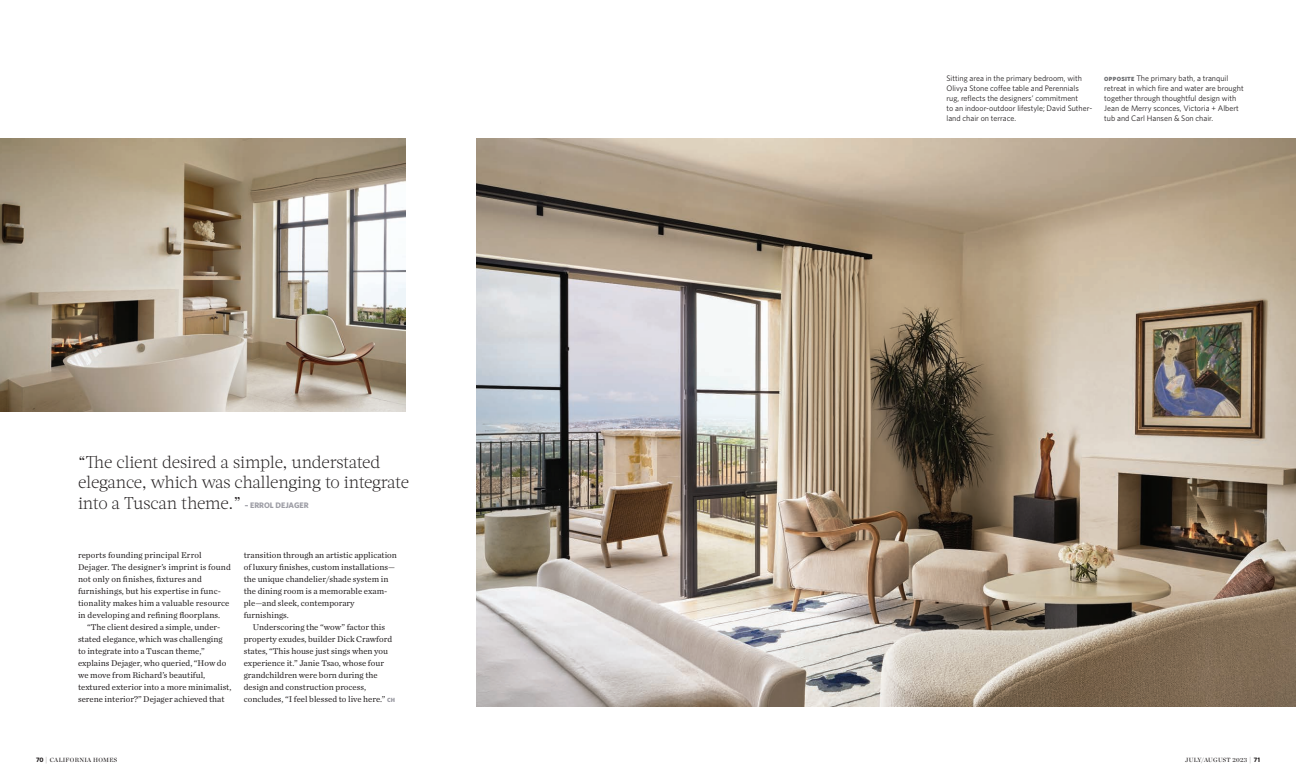
<style>
.page{position:relative;width:1296px;height:783px;background:#fff}
.page>*{position:absolute;margin:0;border:0;box-sizing:border-box;transform-origin:0 0}
.t1{font:300 17px/20.4px "Acta";letter-spacing:-.02em;color:#231f20}
.body_rag{font:8.8px/12px "Chronicle Text G1";color:#231f20}
.caption_black{font:8px/10px "Whitney";color:#231f20}
.t2{font:6px "Chronicle Display Semi";letter-spacing:.05em;color:#231f20}
.s1{font-family:"Whitney";font-weight:700;font-size:8px;color:#9d9da5}
.s2{font-family:"Whitney";font-weight:900;font-size:6px;color:#9d9da5}
.s3{font-weight:900;font-size:6px;color:#6c6d70}
.s4{font-family:"Whitney";font-weight:700;font-size:6.5px}
.s5{font-family:"Chronicle Display";font-weight:300;font-size:7px}
</style>
<div class="page">
<img style="left:476px;top:138px;width:820px;height:569px">
<img style="left:0;top:138px;width:406px;height:274px">
<p class="t1" style="left:78px;top:452px;width:333px">“The client desired a simple, understated elegance, which was challenging to integrate into a Tuscan theme.” <span class="s1">– ERROL DEJAGER</span></p>
<p class="body_rag" style="left:78px;top:549px;width:154px">reports founding principal Errol Dejager. The designer’s imprint is found not only on finishes, fixtures and furnishings, but his expertise in func&shy;tionality makes him a valuable resource in developing and refining floorplans.</p>
<p class="body_rag" style="left:78px;top:621px;width:155px;text-indent:9px">“The client desired a simple, under&shy;stated elegance, which was challenging to integrate into a Tuscan theme,” explains Dejager, who queried, “How do we move from Richard’s beautiful, textured exterior into a more minimalist, serene interior?” Dejager achieved that</p>
<p class="body_rag" style="left:244px;top:549px;width:155px">transition through an artistic application of luxury finishes, custom installations— the unique chandelier/shade system in the dining room is a memorable exam&shy;ple—and sleek, contemporary furnishings.</p>
<p class="body_rag" style="left:244px;top:621px;width:153px;text-indent:9px">Underscoring the “wow” factor this property exudes, builder Dick Crawford states, “This house just sings when you experience it.” Janie Tsao, whose four grandchildren were born during the design and construction process, concludes, “I feel blessed to live here.” <span class="s2">CH</span></p>
<p class="caption_black" style="left:946px;top:73px;width:147px">Sitting area in the primary bedroom, with Olivya Stone coffee table and Perennials rug, reflects the designers’ commitment<br>to an indoor-outdoor lifestyle; David Suther&shy;land chair on terrace.</p>
<p class="caption_black" style="left:1104px;top:73px;width:141px"><span class="s3">OPPOSITE</span> The primary bath, a tranquil retreat in which fire and water are brought together through thoughtful design with Jean de Merry sconces, Victoria + Albert tub and Carl Hansen &amp; Son chair.</p>
<p class="t2" style="left:36px;top:755px;width:83px"><span class="s4">70</span> <span class="s5">|</span> CALIFORNIA HOMES</p>
<p class="t2" style="left:1185px;top:755px;width:76px">JULY/AUGUST 2023 <span class="s5">|</span> <span class="s4">71</span></p>
</div>
